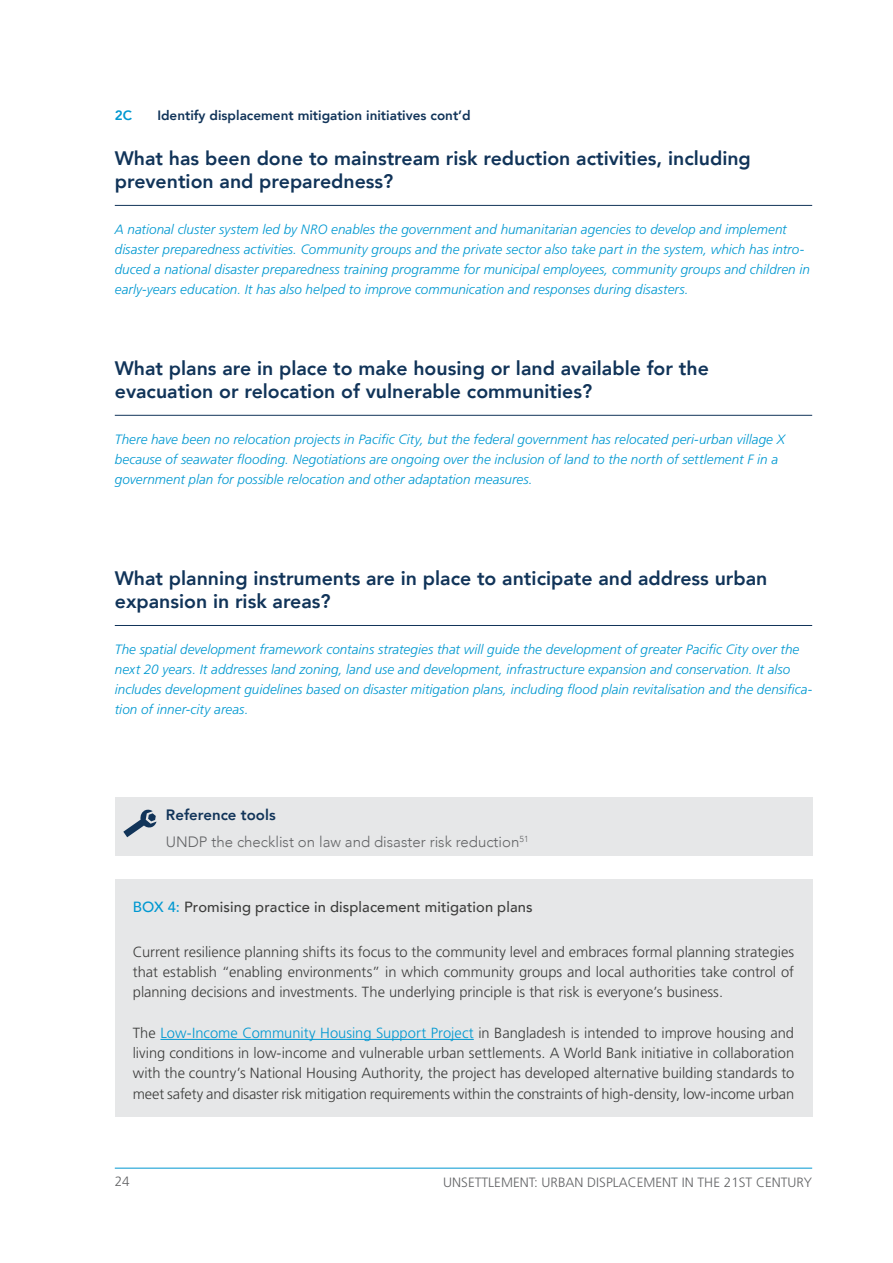
<style>
.page{position:relative;width:893px;height:1263px;background:#fff}
.page>*{position:absolute;margin:0;border:0;box-sizing:border-box;transform-origin:0 0}
.t1{font:800 19.5px/23.4px "Avenir";color:#113459}
.t2{font:300 15px/26.5px "Avenir";color:#636466}
.t3{font:300 14.7px/20.2px "Frutiger LT Std";letter-spacing:-.005em;color:#3d3d3c;text-align:justify}
.t4{font:500 14.7px "Avenir";letter-spacing:.01em;color:#3d3d3c}
.t5{font:italic 300 13.5px/20px "Frutiger LT Std";color:#0098d1}
.t6{font:300 13.5px "Frutiger LT Std";color:#636466}
.t7{font:800 13.5px "Avenir";color:#113459}
.t8{font:800 13.5px "Avenir";color:#0098d1}
.s1{font-weight:800;color:#113459}
.s2{color:#0098d1}
</style>
<div class="page">
<div style="left:115px;top:879px;width:697px;height:238px;background:#e6e7e8"></div>
<hr style="left:160px;top:1039px;width:314px;height:1px;background:#0098d1">
<div style="left:115px;top:797px;width:697px;height:58px;background:#e6e7e8"></div>
<hr style="left:115px;top:205px;width:697px;height:1px;background:#113459">
<hr style="left:115px;top:415px;width:697px;height:1px;background:#113459">
<hr style="left:115px;top:625px;width:697px;height:1px;background:#113459">
<svg style="left:123px;top:809px;width:34px;height:28px"></svg>
<hr style="left:115px;top:1168px;width:697px;height:1px;background:#0098d1">
<p class="t8" style="left:115px;top:105px;width:19px">2C</p>
<p class="t7" style="left:157px;top:105px;width:315px">Identify displacement mitigation initiatives cont’d</p>
<h1 class="t1" style="left:115px;top:146px;width:638px">What has been done to mainstream risk reduction activities, including prevention and preparedness?</h1>
<p class="t5" style="left:115px;top:219px;width:697px">A national cluster system led by NRO enables the government and humanitarian agencies to develop and implement disaster preparedness activities. Community groups and the private sector also take part in the system, which has intro&shy;duced a national disaster preparedness training programme for municipal employees, community groups and children in early-years education. It has also helped to improve communication and responses during disasters.</p>
<h1 class="t1" style="left:115px;top:356px;width:596px">What plans are in place to make housing or land available for the evacuation or relocation of vulnerable communities?</h1>
<p class="t5" style="left:115px;top:429px;width:672px">There have been no relocation projects in Pacific City, but the federal government has relocated peri-urban village X because of seawater flooding. Negotiations are ongoing over the inclusion of land to the north of settlement F in a government plan for possible relocation and other adaptation measures.</p>
<h1 class="t1" style="left:115px;top:566px;width:654px">What planning instruments are in place to anticipate and address urban expansion in risk areas?</h1>
<p class="t5" style="left:115px;top:639px;width:699px">The spatial development framework contains strategies that will guide the development of greater Pacific City over the next 20 years. It addresses land zoning, land use and development, infrastructure expansion and conservation. It also includes development guidelines based on disaster mitigation plans, including flood plain revitalisation and the densifica&shy;tion of inner-city areas.</p>
<p class="t2" style="left:166px;top:802px;width:364px"><span class="s1">Reference tools<br></span>UNDP the checklist on law and disaster risk reduction<sup>51</sup></p>
<p class="t4" style="left:133px;top:894px;width:401px"><span class="s2">Box 4:</span> Promising practice in displacement mitigation plans</p>
<p class="t3" style="left:133px;top:942px;width:663px">Current resilience planning shifts its focus to the community level and embraces formal planning strategies that establish “enabling environments” in which community groups and local authorities take control of planning decisions and investments. The underlying principle is that risk is everyone’s business.</p>
<p class="t3" style="left:133px;top:1023px;width:663px">The <span class="s2">Low-Income Community Housing Support Project</span> in Bangladesh is intended to improve housing and living conditions in low-income and vulnerable urban settlements. A World Bank initiative in collaboration with the country’s National Housing Authority, the project has developed alternative building standards to meet safety and disaster risk mitigation requirements within the constraints of high-density, low-income urban</p>
<p class="t6" style="left:115px;top:1174px;width:17px">24</p>
<p class="t6" style="left:443px;top:1174px;width:370px">UNSETTLEMENT: URBAN DISPLACEMENT IN THE 21ST CENTURY</p>
</div>
